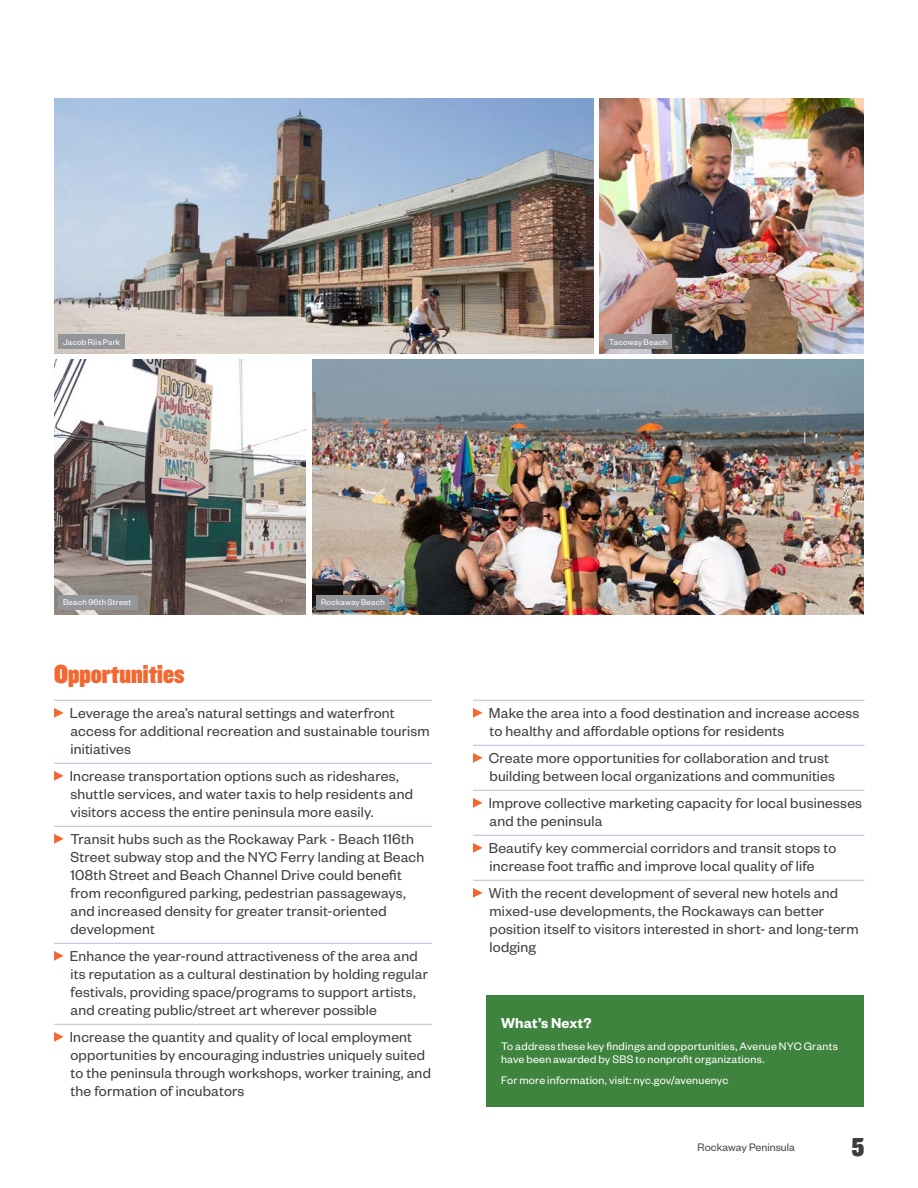
<style>
.page{position:relative;width:918px;height:1188px;background:#fff}
.page>*{position:absolute;margin:0;border:0;box-sizing:border-box;transform-origin:0 0}
.t1{font:27px "Knockout HTF90 Ultmt Welterwt";letter-spacing:.005em;color:#f26830}
.t2{font:27px "Knockout HTF90 Ultmt Welterwt";color:#3e3e3f}
.BList___10_5_Alterna{font:15.75px/18px "Founders Grotesk";letter-spacing:.015em;color:#3e3e3f}
.t3{font:600 15.75px "Founders Grotesk";letter-spacing:.015em;color:#fff}
.t4{font:12px/12.8px "Founders Grotesk";letter-spacing:.02em;color:#fff}
.Footer_Text{font:12px "Founders Grotesk";color:#464748}
.Photo_Caption_On_Pho{font:9px "Founders Grotesk";letter-spacing:.03em;color:#fff}
</style>
<div class="page">
<img style="left:54px;top:99px;width:540px;height:255px">
<img style="left:600px;top:99px;width:264px;height:255px">
<div style="left:604px;top:334px;width:68px;height:15px;background:#939598"></div>
<div style="left:58px;top:334px;width:67px;height:15px;background:#939598"></div>
<img style="left:54px;top:359px;width:252px;height:255px">
<div style="left:58px;top:595px;width:80px;height:15px;background:#939598"></div>
<img style="left:312px;top:359px;width:552px;height:255px">
<div style="left:316px;top:595px;width:74px;height:15px;background:#939598"></div>
<hr style="left:473px;top:700px;width:391px;height:1px;background:#b7bdde">
<hr style="left:473px;top:745px;width:391px;height:1px;background:#b7bdde">
<hr style="left:473px;top:790px;width:391px;height:1px;background:#b7bdde">
<hr style="left:473px;top:835px;width:391px;height:1px;background:#b7bdde">
<hr style="left:473px;top:880px;width:391px;height:1px;background:#b7bdde">
<svg style="left:473px;top:708px;width:10px;height:10px"></svg>
<svg style="left:473px;top:753px;width:10px;height:10px"></svg>
<svg style="left:473px;top:798px;width:10px;height:10px"></svg>
<svg style="left:473px;top:843px;width:10px;height:10px"></svg>
<svg style="left:473px;top:888px;width:10px;height:10px"></svg>
<hr style="left:54px;top:700px;width:378px;height:1px;background:#b7bdde">
<hr style="left:54px;top:763px;width:378px;height:1px;background:#b7bdde">
<hr style="left:54px;top:826px;width:378px;height:1px;background:#b7bdde">
<hr style="left:54px;top:943px;width:378px;height:1px;background:#b7bdde">
<hr style="left:54px;top:1024px;width:378px;height:1px;background:#b7bdde">
<svg style="left:54px;top:708px;width:10px;height:10px"></svg>
<svg style="left:54px;top:771px;width:10px;height:10px"></svg>
<svg style="left:54px;top:951px;width:10px;height:10px"></svg>
<svg style="left:54px;top:1032px;width:10px;height:10px"></svg>
<div style="left:486px;top:996px;width:378px;height:111px;background:#3f843e"></div>
<svg style="left:54px;top:834px;width:10px;height:10px"></svg>
<p class="Photo_Caption_On_Pho" style="left:63px;top:336px;width:59px">Jacob Riis Park</p>
<p class="Photo_Caption_On_Pho" style="left:609px;top:336px;width:60px">Tacoway Beach</p>
<p class="Photo_Caption_On_Pho" style="left:63px;top:597px;width:70px">Beach 96th Street</p>
<p class="Photo_Caption_On_Pho" style="left:321px;top:597px;width:66px">Rockaway Beach</p>
<p class="t1" style="left:54px;top:660px;width:132px">Opportunities</p>
<p class="BList___10_5_Alterna" style="left:70px;top:703px;width:362px">Leverage the area’s natural settings and waterfront access for additional recreation and sustainable tourism initiatives</p>
<p class="BList___10_5_Alterna" style="left:70px;top:766px;width:345px">Increase transportation options such as rideshares, shuttle services, and water taxis to help residents and visitors access the entire peninsula more easily.</p>
<p class="BList___10_5_Alterna" style="left:70px;top:829px;width:355px">Transit hubs such as the Rockaway Park - Beach 116th Street subway stop and the NYC Ferry landing at Beach 108th Street and Beach Channel Drive could benefit from reconfigured parking, pedestrian passageways, and increased density for greater transit-oriented development</p>
<p class="BList___10_5_Alterna" style="left:70px;top:946px;width:360px">Enhance the year-round attractiveness of the area and its reputation as a cultural destination by holding regular festivals, providing space/programs to support artists, and creating public/street art wherever possible</p>
<p class="BList___10_5_Alterna" style="left:70px;top:1027px;width:363px">Increase the quantity and quality of local employment opportunities by encouraging industries uniquely suited to the peninsula through workshops, worker training, and the formation of incubators</p>
<p class="BList___10_5_Alterna" style="left:489px;top:703px;width:372px">Make the area into a food destination and increase access to healthy and affordable options for residents</p>
<p class="BList___10_5_Alterna" style="left:489px;top:748px;width:348px">Create more opportunities for collaboration and trust building between local organizations and communities</p>
<p class="BList___10_5_Alterna" style="left:489px;top:793px;width:375px">Improve collective marketing capacity for local businesses and the peninsula</p>
<p class="BList___10_5_Alterna" style="left:489px;top:838px;width:349px">Beautify key commercial corridors and transit stops to increase foot traffic and improve local quality of life</p>
<p class="BList___10_5_Alterna" style="left:489px;top:883px;width:371px">With the recent development of several new hotels and mixed-use developments, the Rockaways can better position itself to visitors interested in short- and long-term lodging</p>
<p class="t3" style="left:501px;top:1013px;width:92px">What’s Next?</p>
<p class="t4" style="left:501px;top:1039px;width:338px">To address these key findings and opportunities, Avenue NYC Grants have been awarded by SBS to nonprofit organizations.</p>
<p class="t4" style="left:501px;top:1074px;width:229px">For more information, visit: nyc.gov/avenuenyc</p>
<p class="Footer_Text" style="left:698px;top:1140px;width:99px">Rockaway Peninsula</p>
<p class="t2" style="left:852px;top:1133px;width:14px">5</p>
</div>
